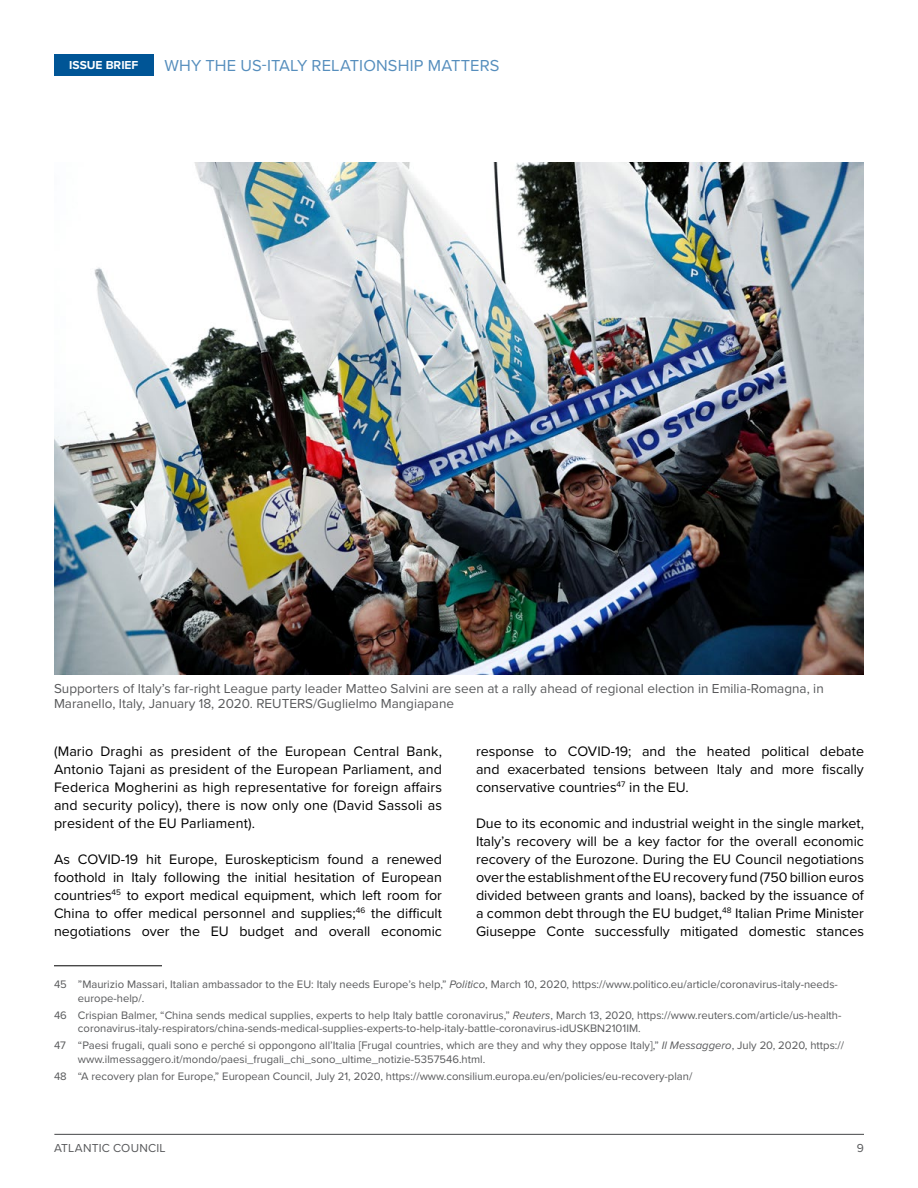
<style>
.page{position:relative;width:918px;height:1188px;background:#fff}
.page>*{position:absolute;margin:0;border:0;box-sizing:border-box;transform-origin:0 0}
.t1{font:16.5px "Proxima Nova";letter-spacing:.005em;color:#568ebd}
.t2{font:14.25px/18px "Proxima Nova";color:#000;text-align:justify}
.IB_-_Caption{font:13.5px/15px "Proxima Nova";color:#58595b}
.t3{font:12px "Proxima Nova";letter-spacing:.02em;color:#58595b}
.t4{font:700 12px "Proxima Nova";color:#fff}
.IB_-_Footnotes{font:11.25px/13.5px "Proxima Nova";color:#58595b}
.s1{font-style:italic}
</style>
<div class="page">
<hr style="left:54px;top:1134px;width:810px;height:1px;background:#58595b">
<div style="left:54px;top:54px;width:100px;height:21px;background:#005596"></div>
<hr style="left:54px;top:966px;width:108px;height:1px;background:#000">
<img style="left:54px;top:162px;width:810px;height:512px">
<p class="t4" style="left:69px;top:56px;width:71px">ISSUE BRIEF</p>
<p class="t1" style="left:164px;top:53px;width:337px">WHY THE US-ITALY RELATIONSHIP MATTERS</p>
<p class="IB_-_Caption" style="left:54px;top:680px;width:771px">Supporters of Italy’s far-right League party leader Matteo Salvini are seen at a rally ahead of regional election in Emilia-Romagna, in<br>Maranello, Italy, January 18, 2020. REUTERS/Guglielmo Mangiapane</p>
<p class="t2" style="left:54px;top:742px;width:390px">(Mario Draghi as president of the European Central Bank, Antonio Tajani as president of the European Parliament, and Federica Mogherini as high representative for foreign affairs and security policy), there is now only one (David Sassoli as president of the EU Parliament).</p>
<p class="t2" style="left:54px;top:850px;width:390px">As COVID-19 hit Europe, Euroskepticism found a renewed foothold in Italy following the initial hesitation of European countries<sup>45</sup> to export medical equipment, which left room for China to offer medical personnel and supplies;<sup>46</sup> the difficult negotiations over the EU budget and overall economic</p>
<p class="t2" style="left:476px;top:742px;width:390px">response to COVID-19; and the heated political debate and exacerbated tensions between Italy and more fiscally conservative countries<sup>47</sup> in the EU.</p>
<p class="t2" style="left:476px;top:814px;width:390px">Due to its economic and industrial weight in the single market, Italy’s recovery will be a key factor for the overall economic recovery of the Eurozone. During the EU Council negotiations over the establishment of the EU recovery fund (750 billion euros divided between grants and loans), backed by the issuance of a common debt through the EU budget,<sup>48</sup> Italian Prime Minister Giuseppe Conte successfully mitigated domestic stances</p>
<p class="IB_-_Footnotes" style="left:78px;top:977px;width:762px;text-indent:-24px">45 ”Maurizio Massari, Italian ambassador to the EU: Italy needs Europe’s help,” <span class="s1">Politico</span>, March 10, 2020, https://www.politico.eu/article/coronavirus-italy-needs&shy;europe-help/.</p>
<p class="IB_-_Footnotes" style="left:78px;top:1008px;width:765px;text-indent:-24px">46 Crispian Balmer, “China sends medical supplies, experts to help Italy battle coronavirus,” <span class="s1">Reuters</span>, March 13, 2020, https://www.reuters.com/article/us-health&shy;coronavirus-italy-respirators/china-sends-medical-supplies-experts-to-help-italy-battle-coronavirus-idUSKBN2101IM.</p>
<p class="IB_-_Footnotes" style="left:78px;top:1038px;width:768px;text-indent:-24px">47 “Paesi frugali, quali sono e perché si oppongono all’Italia [Frugal countries, which are they and why they oppose Italy],” <span class="s1">Il Messaggero</span>, July 20, 2020, https:// www.ilmessaggero.it/mondo/paesi_frugali_chi_sono_ultime_notizie-5357546.html.</p>
<p class="IB_-_Footnotes" style="left:54px;top:1069px;width:640px">48 “A recovery plan for Europe,” European Council, July 21, 2020, https://www.consilium.europa.eu/en/policies/eu-recovery-plan/</p>
<p class="t3" style="left:54px;top:1139px;width:113px">ATLANTIC COUNCIL</p>
<p class="t3" style="left:857px;top:1139px;width:9px">9</p>
</div>
